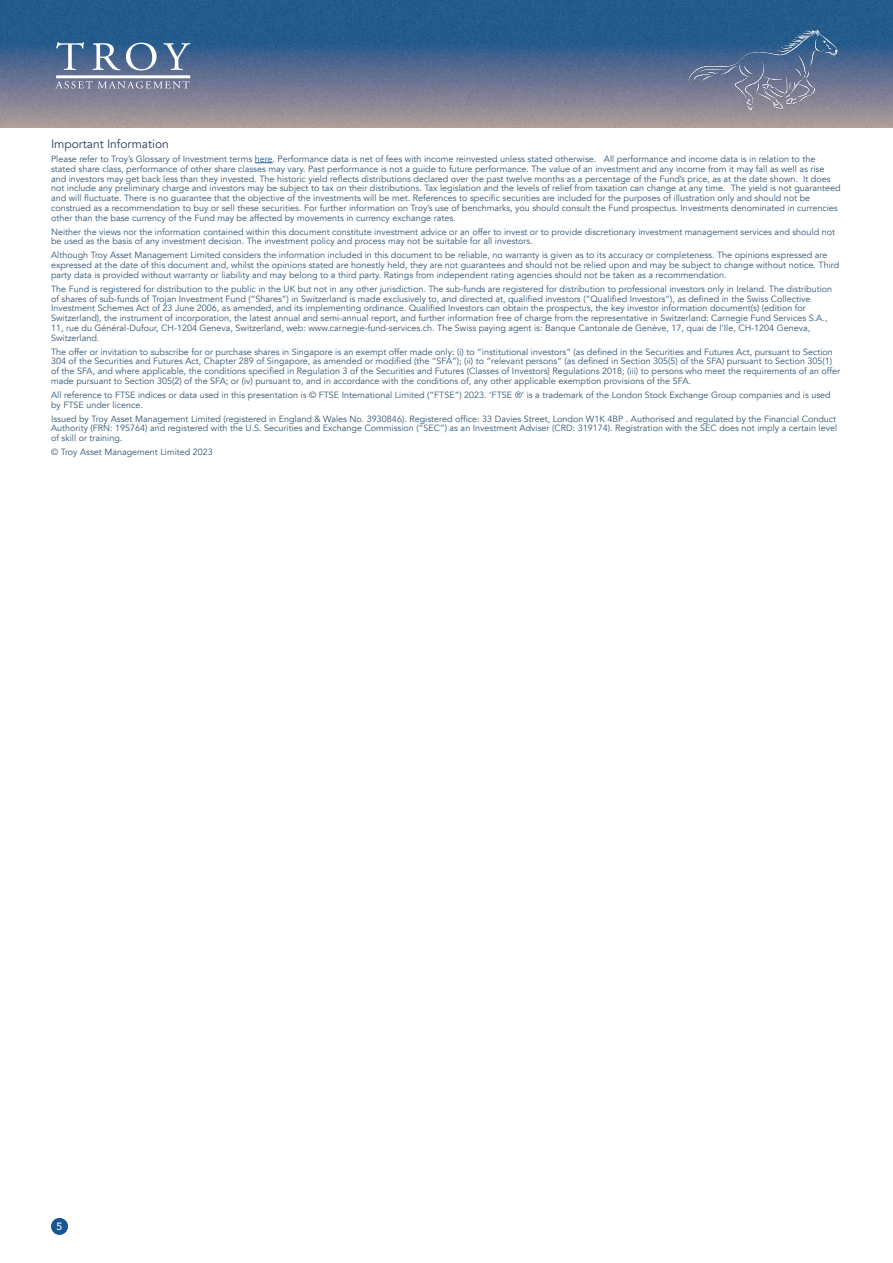
<style>
.page{position:relative;width:893px;height:1263px;background:#fff}
.page>*{position:absolute;margin:0;border:0;box-sizing:border-box;transform-origin:0 0}
.Subheading{font:12px "Avenir";color:#253e59}
.t1{font:500 10.5px "Avenir";color:#fff}
.Source_copy{font:9px/9.8px "Avenir";color:#315675}
.s1{color:#175d9e}
</style>
<div class="page">
<img style="left:0;top:0;width:893px;height:128px">
<img style="left:689px;top:30px;width:149px;height:80px">
<svg style="left:55px;top:42px;width:135px;height:47px;background:#7589a7"></svg>
<div style="left:51px;top:1218px;width:17px;height:17px;background:#145792;border-radius:50%"></div>
<svg style="left:255px;top:162px;width:18px;height:1px"></svg>
<p class="Subheading" style="left:51px;top:137px;width:119px">Important Information</p>
<p class="Source_copy" style="left:51px;top:154px;width:791px">Please refer to Troy’s Glossary of Investment terms <span class="s1">here</span>. Performance data is net of fees with income reinvested unless stated otherwise. All performance and income data is in relation to the stated share class, performance of other share classes may vary. Past performance is not a guide to future performance. The value of an investment and any income from it may fall as well as rise and investors may get back less than they invested. The historic yield reflects distributions declared over the past twelve months as a percentage of the Fund’s price, as at the date shown. It does not include any preliminary charge and investors may be subject to tax on their distributions. Tax legislation and the levels of relief from taxation can change at any time. The yield is not guaranteed and will fluctuate. There is no guarantee that the objective of the investments will be met. References to specific securities are included for the purposes of illustration only and should not be construed as a recommendation to buy or sell these securities. For further information on Troy’s use of benchmarks, you should consult the Fund prospectus. Investments denominated in currencies other than the base currency of the Fund may be affected by movements in currency exchange rates.</p>
<p class="Source_copy" style="left:51px;top:227px;width:785px">Neither the views nor the information contained within this document constitute investment advice or an offer to invest or to provide discretionary investment management services and should not be used as the basis of any investment decision. The investment policy and process may not be suitable for all investors.</p>
<p class="Source_copy" style="left:51px;top:251px;width:790px">Although Troy Asset Management Limited considers the information included in this document to be reliable, no warranty is given as to its accuracy or completeness. The opinions expressed are expressed at the date of this document and, whilst the opinions stated are honestly held, they are not guarantees and should not be relied upon and may be subject to change without notice. Third party data is provided without warranty or liability and may belong to a third party. Ratings from independent rating agencies should not be taken as a recommendation.</p>
<p class="Source_copy" style="left:51px;top:284px;width:783px">The Fund is registered for distribution to the public in the UK but not in any other jurisdiction. The sub-funds are registered for distribution to professional investors only in Ireland. The distribution of shares of sub-funds of Trojan Investment Fund (“Shares”) in Switzerland is made exclusively to, and directed at, qualified investors (“Qualified Investors”), as defined in the Swiss Collective Investment Schemes Act of 23 June 2006, as amended, and its implementing ordinance. Qualified Investors can obtain the prospectus, the key investor information document(s) (edition for Switzerland), the instrument of incorporation, the latest annual and semi-annual report, and further information free of charge from the representative in Switzerland: Carnegie Fund Services S.A., 11, rue du Général-Dufour, CH-1204 Geneva, Switzerland, web: www.carnegie-fund-services.ch. The Swiss paying agent is: Banque Cantonale de Genève, 17, quai de l’Ile, CH-1204 Geneva, Switzerland.</p>
<p class="Source_copy" style="left:51px;top:347px;width:790px">The offer or invitation to subscribe for or purchase shares in Singapore is an exempt offer made only: (i) to “institutional investors” (as defined in the Securities and Futures Act, pursuant to Section 304 of the Securities and Futures Act, Chapter 289 of Singapore, as amended or modified (the “SFA”); (ii) to “relevant persons” (as defined in Section 305(5) of the SFA) pursuant to Section 305(1) of the SFA, and where applicable, the conditions specified in Regulation 3 of the Securities and Futures (Classes of Investors) Regulations 2018; (iii) to persons who meet the requirements of an offer made pursuant to Section 305(2) of the SFA; or (iv) pursuant to, and in accordance with the conditions of, any other applicable exemption provisions of the SFA.</p>
<p class="Source_copy" style="left:51px;top:390px;width:781px">All reference to FTSE indices or data used in this presentation is © FTSE International Limited (“FTSE”) 2023. ‘FTSE ®’ is a trademark of the London Stock Exchange Group companies and is used by FTSE under licence.</p>
<p class="Source_copy" style="left:51px;top:414px;width:788px;text-align:justify">Issued by Troy Asset Management Limited (registered in England &amp; Wales No. 3930846). Registered office: 33 Davies Street, London W1K 4BP . Authorised and regulated by the Financial Conduct Authority (FRN: 195764) and registered with the U.S. Securities and Exchange Commission (“SEC”) as an Investment Adviser (CRD: 319174). Registration with the SEC does not imply a certain level of skill or training.</p>
<p class="Source_copy" style="left:51px;top:447px;width:163px">© Troy Asset Management Limited 2023</p>
<p class="t1" style="left:57px;top:1217px;width:7px">5</p>
</div>
